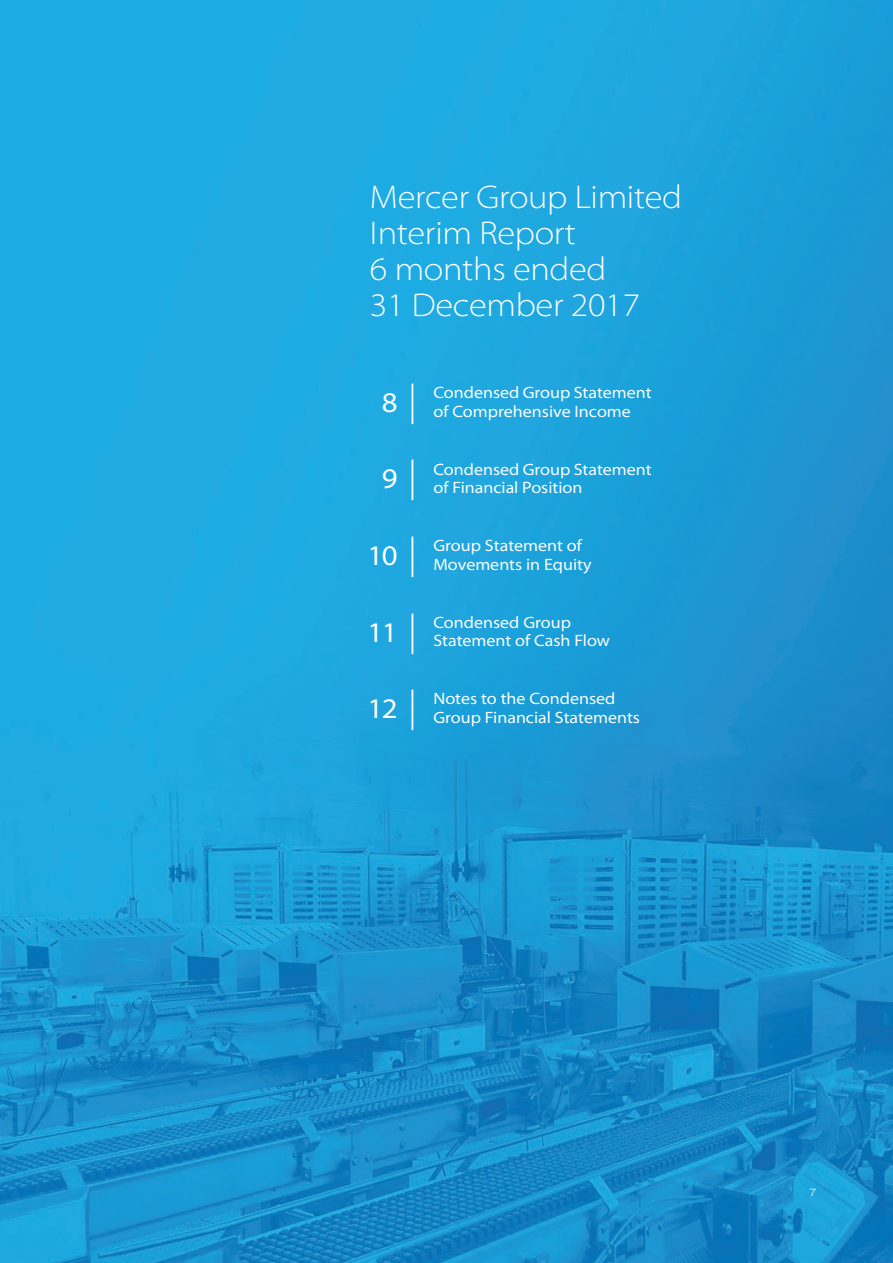
<style>
.page{position:relative;width:893px;height:1263px;background:#fff}
.page>*{position:absolute;margin:0;border:0;box-sizing:border-box;transform-origin:0 0}
.t1{font:300 semi-expanded 33px/36px "Myriad Pro";letter-spacing:-.01em;color:#fff}
.t2{font:semi-expanded 28.5px "Myriad Pro";color:#fff}
.t3{font:semi-expanded 16.5px/18.8px "Myriad Pro";color:#fff}
.t4{font:300 expanded 10.5px "Akzidenz Grotesk BE";color:#fff}
.s1{font-weight:300;font-size:40.5px}
</style>
<div class="page">
<img style="left:0;top:0;width:893px;height:1263px">
<h1 class="t1" style="left:370px;top:179px;width:314px">Mercer Group Limited<br>Interim Report<br>6 months ended<br>31 December 2017</h1>
<h2 class="t2" style="left:382px;top:387px;width:37px">8 <span class="s1">|</span></h2>
<p class="t3" style="left:433px;top:383px;width:220px">Condensed Group Statement of Comprehensive Income</p>
<h2 class="t2" style="left:382px;top:463px;width:37px">9 <span class="s1">|</span></h2>
<p class="t3" style="left:433px;top:460px;width:220px">Condensed Group Statement of Financial Position</p>
<h2 class="t2" style="left:367px;top:540px;width:51px">10 <span class="s1">|</span></h2>
<p class="t3" style="left:433px;top:536px;width:160px">Group Statement of<br>Movements in Equity</p>
<h2 class="t2" style="left:367px;top:616px;width:51px">11 <span class="s1">|</span></h2>
<p class="t3" style="left:433px;top:613px;width:178px">Condensed Group<br>Statement of Cash Flow</p>
<h2 class="t2" style="left:367px;top:693px;width:51px">12 <span class="s1">|</span></h2>
<p class="t3" style="left:433px;top:689px;width:208px">Notes to the Condensed<br>Group Financial Statements</p>
<p class="t4" style="left:809px;top:1187px;width:9px">7</p>
</div>
